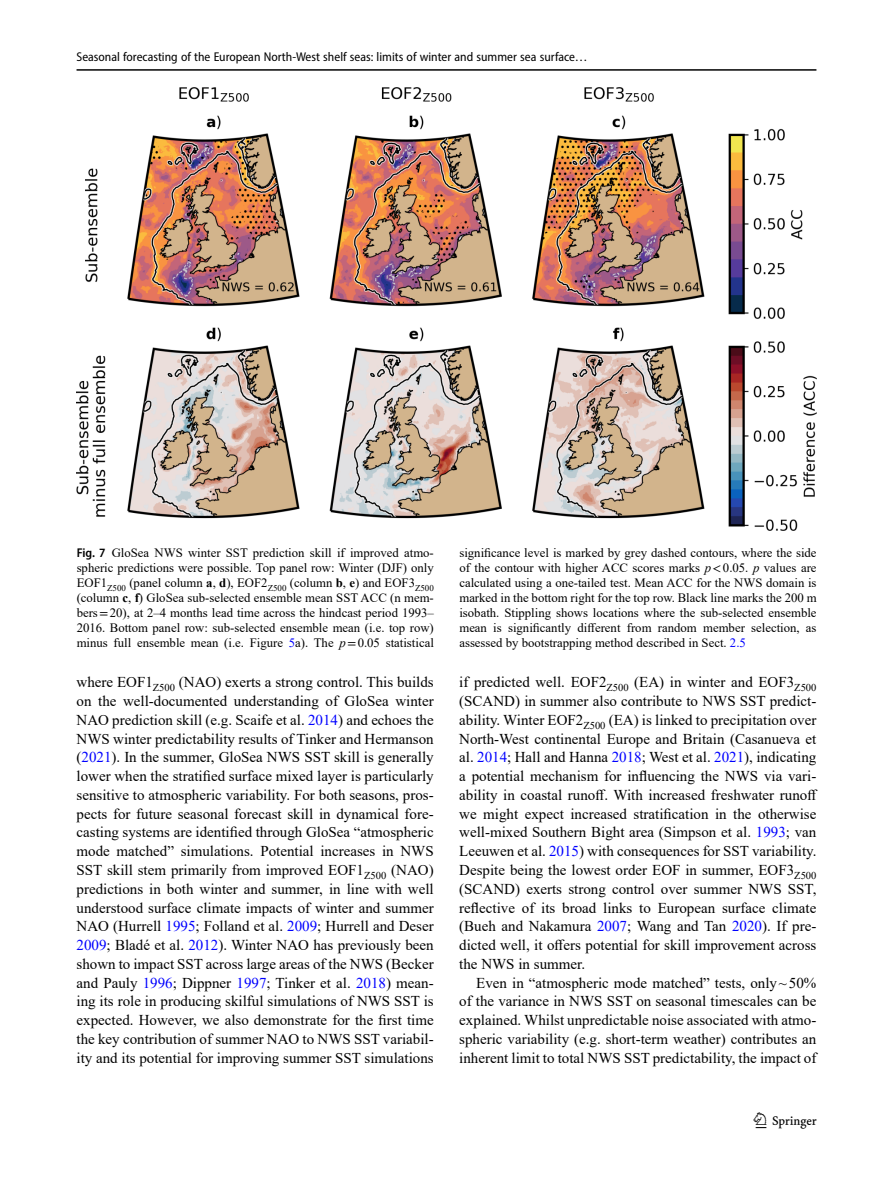
<style>
.page{position:relative;width:893px;height:1187px;background:#fff}
.page>*{position:absolute;margin:0;border:0;box-sizing:border-box;transform-origin:0 0}
.t1{font:22.5px "Springnew";color:#000}
.Body_Text_Indent{font:15px/18.8px "Times New Roman";color:#000;text-align:justify}
.Figure_Caption{font:12.75px/15px "Times New Roman";color:#000;text-align:justify}
.t2{font:semi-condensed 12.75px "Myriad Pro";color:#000}
.s1{font-family:"Myriad Pro";font-weight:600;font-stretch:semi-condensed}
.s2{font-weight:700}
.s3{font-family:"STIX"}
.s4{color:#00f}
.s5{font-style:italic}
</style>
<div class="page">
<hr style="left:77px;top:69px;width:739px;height:2px;background:#000">
<img style="left:77px;top:87px;width:740px;height:443px">
<p class="t2" style="left:77px;top:49px;width:513px">Seasonal forecasting of the European North-West shelf seas: limits of winter and summer sea surface…</p>
<p class="Figure_Caption" style="left:77px;top:545px;width:359px"><span class="s1">Fig. 7</span> GloSea NWS winter SST prediction skill if improved atmo&shy;spheric predictions were possible. Top panel row: Winter (DJF) only EOF1<sub>Z500</sub> (panel column <span class="s2">a</span>, <span class="s2">d</span>), EOF2<sub>Z500</sub> (column <span class="s2">b</span>, <span class="s2">e</span>) and EOF3<sub>Z500 </sub>(column <span class="s2">c</span>, <span class="s2">f</span>) GloSea sub-selected ensemble mean SST ACC (n mem&shy;bers<span class="s3">=</span>20), at 2–4 months lead time across the hindcast period 1993– 2016. Bottom panel row: sub-selected ensemble mean (i.e. top row) minus full ensemble mean (i.e. Figure <span class="s4">5</span>a). The <span class="s5">p</span><span class="s3">=</span>0.05 statistical</p>
<p class="Figure_Caption" style="left:459px;top:545px;width:359px">significance level is marked by grey dashed contours, where the side of the contour with higher ACC scores marks <span class="s5">p</span><span class="s3">&lt;</span>0.05. <span class="s5">p</span> values are calculated using a one-tailed test. Mean ACC for the NWS domain is marked in the bottom right for the top row. Black line marks the 200 m isobath. Stippling shows locations where the sub-selected ensemble mean is significantly different from random member selection, as assessed by bootstrapping method described in Sect. <span class="s4">2.5</span></p>
<p class="Body_Text_Indent" style="left:77px;top:672px;width:359px">where EOF1<sub>Z500</sub> (NAO) exerts a strong control. This builds on the well-documented understanding of GloSea winter NAO prediction skill (e.g. Scaife et al. <span class="s4">2014</span>) and echoes the NWS winter predictability results of Tinker and Hermanson (<span class="s4">2021</span>). In the summer, GloSea NWS SST skill is generally lower when the stratified surface mixed layer is particularly sensitive to atmospheric variability. For both seasons, pros&shy;pects for future seasonal forecast skill in dynamical fore&shy;casting systems are identified through GloSea “atmospheric mode matched” simulations. Potential increases in NWS SST skill stem primarily from improved EOF1<sub>Z500</sub> (NAO) predictions in both winter and summer, in line with well understood surface climate impacts of winter and summer NAO (Hurrell <span class="s4">1995</span>; Folland et al. <span class="s4">2009</span>; Hurrell and Deser <span class="s4">2009</span>; Bladé et al. <span class="s4">2012</span>). Winter NAO has previously been shown to impact SST across large areas of the NWS (Becker and Pauly <span class="s4">1996</span>; Dippner <span class="s4">1997</span>; Tinker et al. <span class="s4">2018</span>) mean&shy;ing its role in producing skilful simulations of NWS SST is expected. However, we also demonstrate for the first time the key contribution of summer NAO to NWS SST variabil&shy;ity and its potential for improving summer SST simulations</p>
<p class="Body_Text_Indent" style="left:459px;top:672px;width:360px">if predicted well. EOF2<sub>Z500</sub> (EA) in winter and EOF3<sub>Z500 </sub>(SCAND) in summer also contribute to NWS SST predict&shy;ability. Winter EOF2<sub>Z500</sub> (EA) is linked to precipitation over North-West continental Europe and Britain (Casanueva et al. <span class="s4">2014</span>; Hall and Hanna <span class="s4">2018</span>; West et al. <span class="s4">2021</span>), indicating a potential mechanism for influencing the NWS via vari&shy;ability in coastal runoff. With increased freshwater runoff we might expect increased stratification in the otherwise well-mixed Southern Bight area (Simpson et al. <span class="s4">1993</span>; van Leeuwen et al. <span class="s4">2015</span>) with consequences for SST variability.<br>Despite being the lowest order EOF in summer, EOF3<sub>Z500 </sub>(SCAND) exerts strong control over summer NWS SST, reflective of its broad links to European surface climate (Bueh and Nakamura <span class="s4">2007</span>; Wang and Tan <span class="s4">2020</span>). If pre&shy;dicted well, it offers potential for skill improvement across the NWS in summer.</p>
<p class="Body_Text_Indent" style="left:459px;top:972px;width:359px;text-indent:17px">Even in “atmospheric mode matched” tests, only~50% of the variance in NWS SST on seasonal timescales can be explained. Whilst unpredictable noise associated with atmo&shy;spheric variability (e.g. short-term weather) contributes an inherent limit to total NWS SST predictability, the impact of</p>
<h1 class="t1" style="left:756px;top:1107px;width:63px">1 3</h1>
</div>
